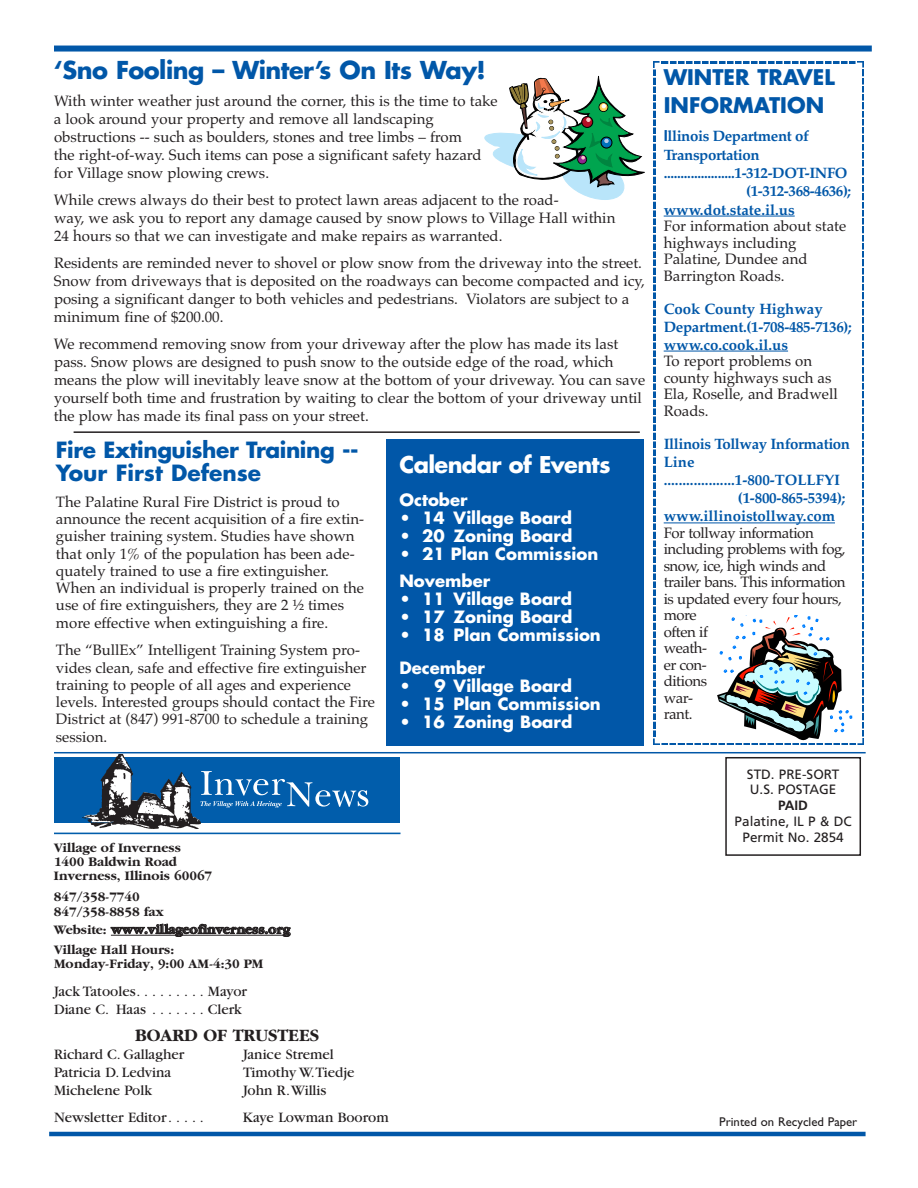
<style>
.page{position:relative;width:918px;height:1188px;background:#fff}
.page>*{position:absolute;margin:0;border:0;box-sizing:border-box;transform-origin:0 0}
.t1{font:700 24px "Futura";letter-spacing:-.02em;color:#0157a8}
.t2{font:700 22.5px "Futura";letter-spacing:-.03em;color:#fff}
.t3{font:700 21.75px/22.5px "Futura";letter-spacing:-.02em;color:#0157a8}
.t4{font:700 21px/27.3px "Futura";color:#0157a8}
.t5{font:700 18px "Garamond";color:#231f20}
.t6{font:700 16.5px/27px "Futura";color:#fff}
.t7{font:15px/18px "Palatino";color:#231f20}
.t8{font:15px/18px "Garamond";color:#231f20}
.t9{font:15px/16.5px "Palatino";letter-spacing:-.03em;color:#231f20}
.t10{font:700 15px/18px "Palatino";color:#0157a8}
.t11{font:700 15px "Palatino";letter-spacing:-.02em;color:#0157a8}
.t12{font:700 13.5px/14.2px "Garamond";color:#231f20}
.t13{font:13.5px/15.8px "Frutiger";color:#231f20}
.t14{font:700 13.5px "Frutiger";color:#231f20}
.t15{font:12.75px "Gill Sans";color:#231f20}
.s1{font-family:"Helvetica"}
</style>
<div class="page">
<svg style="left:484px;top:76px;width:160px;height:124px"></svg>
<hr style="left:74px;top:431px;width:566px;height:2px;background:#231f20">
<hr style="left:49px;top:1132px;width:817px;height:4px;background:#0157a8">
<div style="left:54px;top:46px;width:818px;height:6px;background:#0157a8"></div>
<div style="left:725px;top:757px;width:136px;height:99px;border:2px solid #231f20"></div>
<hr style="left:54px;top:752px;width:812px;height:1px;background:#0157a8">
<hr style="left:111px;top:935px;width:179px;height:1px;background:#231f20">
<div style="left:54px;top:755px;width:346px;height:81px;background:linear-gradient(to right,#fff,#fff)"></div>
<div style="left:54px;top:757px;width:346px;height:65px;background:#015dab"></div>
<hr style="left:54px;top:833px;width:346px;height:1px;background:#015dab">
<svg style="left:206px;top:755px;width:162px;height:73px"></svg>
<img style="left:80px;top:755px;width:126px;height:75px">
<svg style="left:654px;top:62px;width:210px;height:683px"></svg>
<div style="left:386px;top:440px;width:258px;height:306px;background:#0157a8"></div>
<h1 class="t1" style="left:54px;top:59px;width:433px">‘Sno Fooling – Winter’s On Its Way!</h1>
<p class="t7" style="left:54px;top:92px;width:445px">With winter weather just around the corner, this is the time to take a look around your property and remove all landscaping obstructions -- such as boulders, stones and tree limbs – from<br>the right-of-way. Such items can pose a significant safety hazard for Village snow plowing crews.</p>
<p class="t7" style="left:54px;top:191px;width:563px">While crews always do their best to protect lawn areas adjacent to the road-<br>way, we ask you to report any damage caused by snow plows to Village Hall within<br>24 hours so that we can investigate and make repairs as warranted.</p>
<p class="t7" style="left:54px;top:254px;width:592px">Residents are reminded never to shovel or plow snow from the driveway into the street.<br>Snow from driveways that is deposited on the roadways can become compacted and icy, posing a significant danger to both vehicles and pedestrians. Violators are subject to a minimum fine of $200.00.</p>
<p class="t7" style="left:54px;top:335px;width:593px">We recommend removing snow from your driveway after the plow has made its last pass. Snow plows are designed to push snow to the outside edge of the road, which means the plow will inevitably leave snow at the bottom of your driveway. You can save yourself both time and frustration by waiting to clear the bottom of your driveway until the plow has made its final pass on your street.</p>
<h3 class="t3" style="left:56px;top:441px;width:304px">Fire Extinguisher Training --<br>Your First Defense</h3>
<p class="t7" style="left:56px;top:493px;width:310px;line-height:17.2px">The Palatine Rural Fire District is proud to announce the recent acquisition of a fire extin&shy;guisher training system. Studies have shown that only 1% of the population has been ade&shy;quately trained to use a fire extinguisher.<br>When an individual is properly trained on the use of fire extinguishers, they are 2 ½ times more effective when extinguishing a fire.</p>
<p class="t7" style="left:56px;top:642px;width:320px;line-height:17.2px">The “BullEx” Intelligent Training System pro&shy;vides clean, safe and effective fire extinguisher training to people of all ages and experience levels. Interested groups should contact the Fire District at (847) 991-8700 to schedule a training session.</p>
<h2 class="t2" style="left:399px;top:454px;width:213px">Calendar of Events</h2>
<p class="t6" style="left:399px;top:488px;width:70px">October</p>
<p class="t6" style="left:399px;top:506px;width:174px">• 14 Village Board</p>
<p class="t6" style="left:399px;top:524px;width:174px">• 20 Zoning Board</p>
<p class="t6" style="left:399px;top:542px;width:200px">• 21 Plan Commission<br>November</p>
<p class="t6" style="left:399px;top:587px;width:174px">• 11 Village Board</p>
<p class="t6" style="left:399px;top:605px;width:174px">• 17 Zoning Board</p>
<p class="t6" style="left:399px;top:620px;width:203px;line-height:33px">• 18 Plan Commission<br>December</p>
<p class="t6" style="left:399px;top:674px;width:174px">• 9 Village Board</p>
<p class="t6" style="left:399px;top:692px;width:203px">• 15 Plan Commission</p>
<p class="t6" style="left:399px;top:710px;width:174px">• 16 Zoning Board</p>
<p class="t12" style="left:54px;top:840px;width:160px">Village of Inverness<br>1400 Baldwin Road<br>Inverness, Illinois 60067</p>
<p class="t12" style="left:54px;top:890px;width:111px">847/358-7740<br>847/358-8858 fax</p>
<p class="t12" style="left:54px;top:919px;width:238px;line-height:20.4px">Website: www.villageofinverness.org<br>Village Hall Hours:</p>
<p class="t12" style="left:54px;top:956px;width:211px">Monday-Friday, 9:00 AM-4:30 PM</p>
<p class="t8" style="left:54px;top:984px;width:195px">Jack Tatooles. . . . . . . . . Mayor<br>Diane C. Haas . . . . . . . Clerk</p>
<p class="t5" style="left:135px;top:1025px;width:185px">BOARD OF TRUSTEES</p>
<p class="t8" style="left:54px;top:1047px;width:132px">Richard C. Gallagher</p>
<p class="t8" style="left:243px;top:1047px;width:92px">Janice Stremel</p>
<p class="t8" style="left:54px;top:1065px;width:119px">Patricia D. Ledvina</p>
<p class="t8" style="left:243px;top:1065px;width:113px">Timothy W.Tiedje</p>
<p class="t8" style="left:54px;top:1083px;width:100px">Michelene Polk</p>
<p class="t8" style="left:243px;top:1083px;width:85px">John R.Willis</p>
<p class="t8" style="left:54px;top:1110px;width:151px">Newsletter Editor. . . . .</p>
<p class="t8" style="left:243px;top:1110px;width:147px">Kaye Lowman Boorom</p>
<h3 class="t4" style="left:664px;top:66px;width:173px">WINTER TRAVEL<br>INFORMATION</h3>
<p class="t11" style="left:664px;top:127px;width:147px"><span class="s1">I</span>llinois Department of</p>
<p class="t11" style="left:664px;top:146px;width:97px">Transportation</p>
<p class="t11" style="left:664px;top:164px;width:185px">.....................1-312-DOT-INFO</p>
<p class="t11" style="left:746px;top:182px;width:107px">(1-312-368-4636);</p>
<p class="t10" style="left:664px;top:200px;width:133px">www.dot.state.il.us</p>
<p class="t7" style="left:664px;top:218px;width:184px;line-height:16.5px">For information about state highways including<br>Palatine, Dundee and<br>Barrington Roads.</p>
<p class="t10" style="left:664px;top:299px;width:190px">Cook County Highway<br>Department.(1-708-485-7136); www.co.cook.il.us</p>
<p class="t7" style="left:664px;top:353px;width:176px;line-height:16.5px">To report problems on county highways such as<br>Ela, Roselle, and Bradwell<br>Roads.</p>
<p class="t11" style="left:664px;top:435px;width:188px">Illinois Tollway Information</p>
<p class="t11" style="left:664px;top:453px;width:32px">Line</p>
<p class="t10" style="left:664px;top:471px;width:178px">...................1-800-TOLLFYI</p>
<p class="t11" style="left:738px;top:489px;width:109px">(1-800-865-5394);</p>
<p class="t10" style="left:664px;top:507px;width:173px">www.illinoistollway.com</p>
<p class="t9" style="left:664px;top:524px;width:184px">For tollway information including problems with fog, snow, ice, high winds and trailer bans. This information is updated every four hours, more<br>often if<br>weath-<br>er con-<br>ditions<br>war-<br>rant.</p>
<p class="t13" style="left:747px;top:767px;width:94px">STD. PRE-SORT<br>U.S. POSTAGE</p>
<p class="t14" style="left:778px;top:800px;width:31px">PAID</p>
<p class="t13" style="left:735px;top:814px;width:119px;text-align:center">Palatine, IL P &amp; DC<br>Permit No. 2854</p>
<p class="t15" style="left:719px;top:1117px;width:139px">Printed on Recycled Paper</p>
</div>
